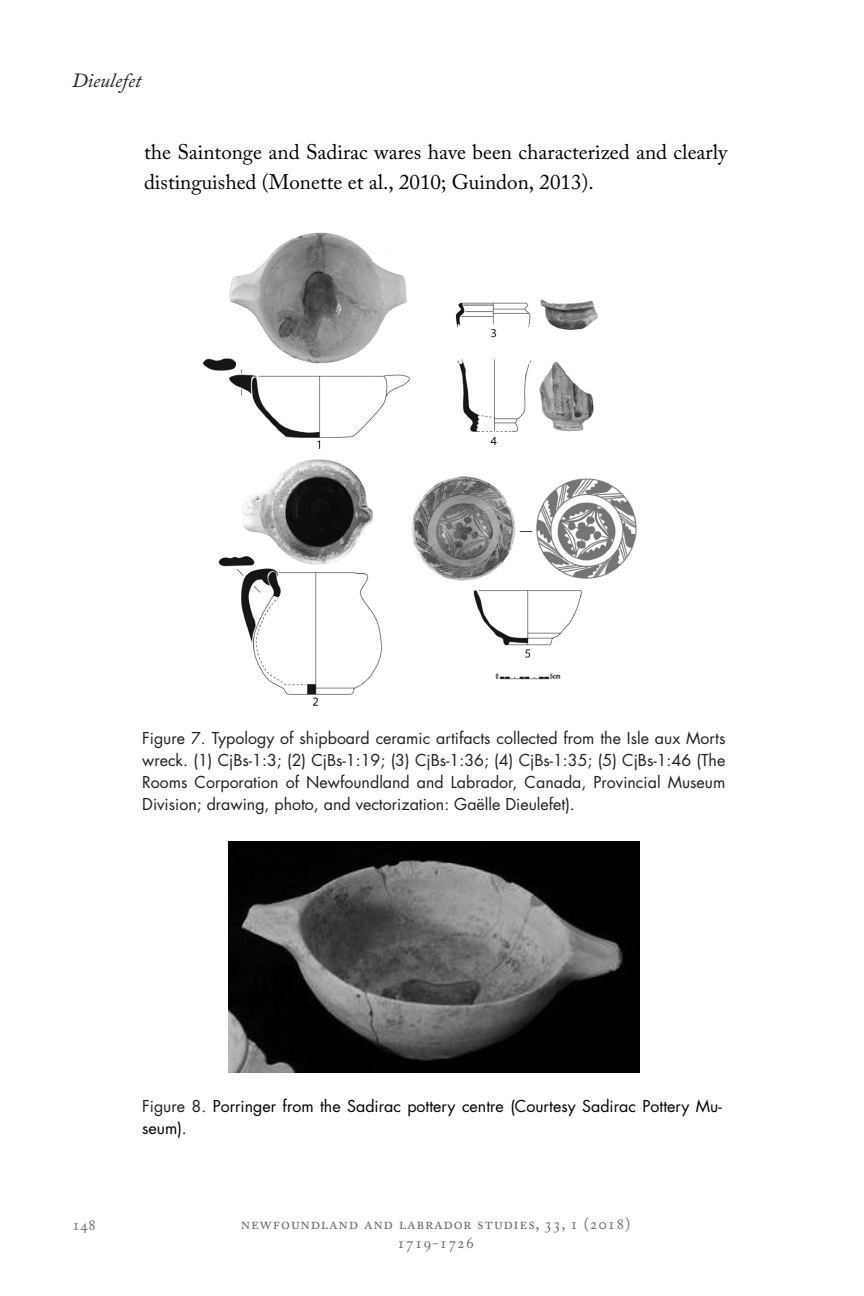
<style>
.page{position:relative;width:864px;height:1296px;background:#fff}
.page>*{position:absolute;margin:0;border:0;box-sizing:border-box;transform-origin:0 0}
.t1{font:21px/30px "Adobe Caslon Pro";color:#000}
.t2{font:italic 20px "Adobe Caslon Pro";color:#231f20}
.t3{font:16px/22px "Futura";color:#231f20;text-align:justify}
.t4{font:16px/22px "Futura";color:#000}
.t5{font:16px/19.2px "Adobe Caslon Pro";letter-spacing:.05em;color:#6c6d70;text-align:center}
.s1{color:#231f20}
</style>
<div class="page">
<img style="left:202px;top:232px;width:435px;height:474px">
<img style="left:228px;top:841px;width:411px;height:231px">
<p class="t2" style="left:72px;top:68px;width:71px">Dieulefet</p>
<h1 class="t1" style="left:144px;top:137px;width:585px">the Saintonge and Sadirac wares have been characterized and clearly distinguished (Monette et al., 2010; Guindon, 2013).</h1>
<p class="t3" style="left:142px;top:727px;width:585px">Figure 7. Typology of shipboard ceramic artifacts collected from the Isle aux Morts wreck. (1) CjBs-1:3; (2) CjBs-1:19; (3) CjBs-1:36; (4) CjBs-1:35; (5) CjBs-1:46 (The Rooms Corporation of Newfoundland and Labrador, Canada, Provincial Museum Division; drawing, photo, and vectorization: Gaëlle Dieulefet).</p>
<p class="t5" style="left:72px;top:1215px;width:25px">148</p>
<p class="t4" style="left:142px;top:1094px;width:581px"><span class="s1">Figure 8.</span> Porringer from the Sadirac pottery centre (Courtesy Sadirac Pottery Mu&shy;seum).</p>
<p class="t5" style="left:241px;top:1214px;width:391px">newfoundland and labrador studies, 33, 1 (2018)<br>1719-1726</p>
</div>
